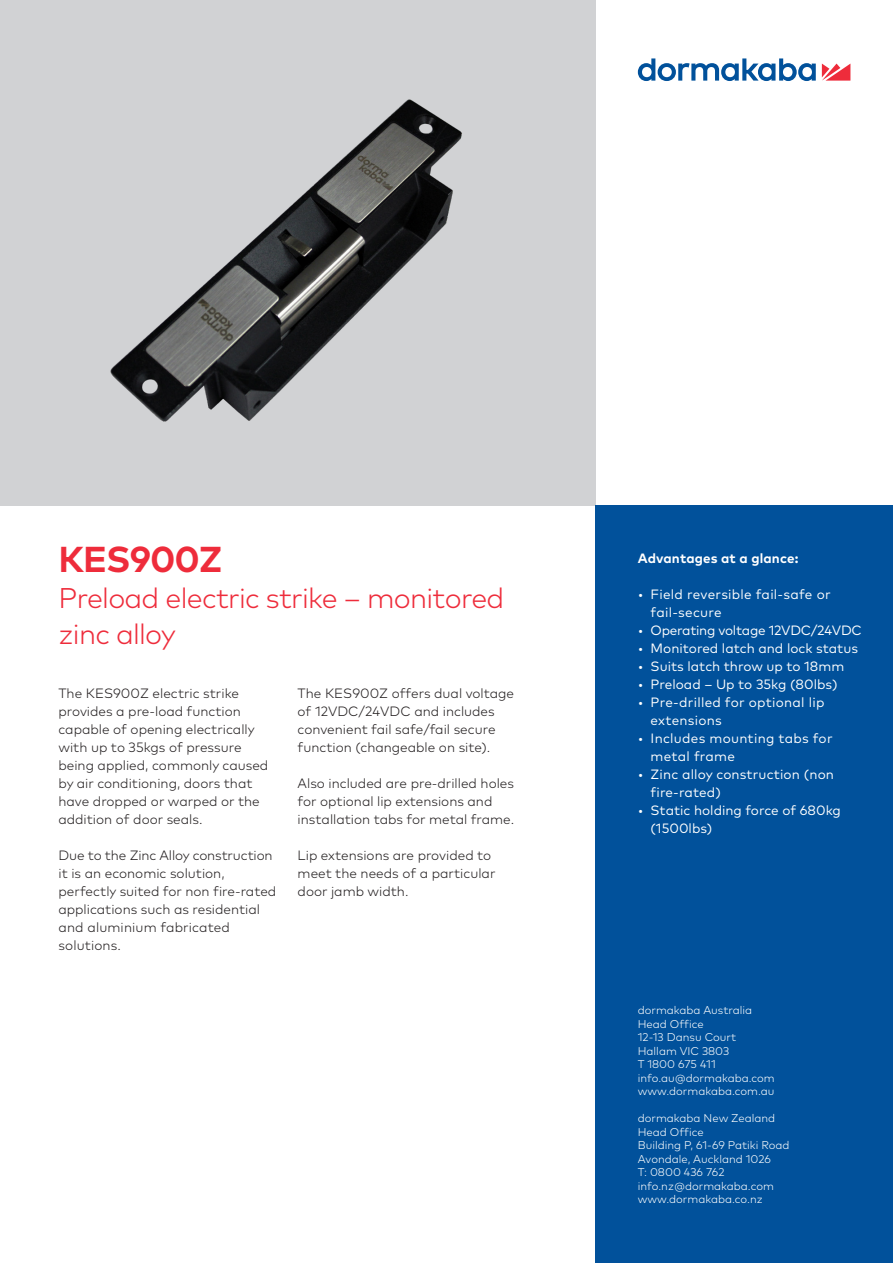
<style>
.page{position:relative;width:893px;height:1263px;background:#fff}
.page>*{position:absolute;margin:0;border:0;box-sizing:border-box;transform-origin:0 0}
.Subtitle_30pt_36pt{font:700 36px "Mark Pro";letter-spacing:-.025em;color:#ee2c3b}
.Subtitle_30pt_36pt-2{font:300 28.5px/36px "Mark Pro";letter-spacing:-.025em;color:#ee2c3b}
.Descriptor_light_bla{font:300 13.5px/18px "Mark Pro";color:#231f20}
.t1{font:13.5px/18px "Mark Pro";color:#fff}
.t2{font:13.5px/18px "Mark Pro";letter-spacing:.02em;color:#fff}
.t3{font:13.5px "Mark Pro";letter-spacing:-.02em;color:#fff}
.Descriptor_bold_ligh{font:700 13.5px "Mark Pro";letter-spacing:.01em;color:#fff}
._10_Address_9pt_Ital{font:300 11.25px "Mark Pro";color:#fff}
</style>
<div class="page">
<div style="left:0;top:0;width:595px;height:505px;background:#d1d2d4"></div>
<img style="left:110px;top:99px;width:352px;height:323px">
<svg style="left:822px;top:64px;width:28px;height:17px"></svg>
<svg style="left:638px;top:58px;width:178px;height:23px"></svg>
<div style="left:595px;top:505px;width:298px;height:758px;background:#01519b"></div>
<p class="Subtitle_30pt_36pt" style="left:58px;top:531px;width:165px">KES900Z</p>
<p class="Subtitle_30pt_36pt-2" style="left:58px;top:577px;width:447px">Preload electric strike – monitored zinc alloy</p>
<p class="Descriptor_light_bla" style="left:58px;top:683px;width:211px">The KES900Z electric strike provides a pre-load function capable of opening electrically with up to 35kgs of pressure being applied, commonly caused by air conditioning, doors that have dropped or warped or the addition of door seals.</p>
<p class="Descriptor_light_bla" style="left:58px;top:845px;width:216px">Due to the Zinc Alloy construction it is an economic solution,</p>
<p class="Descriptor_light_bla" style="left:58px;top:881px;width:219px">perfectly suited for non fire-rated applications such as residential and aluminium fabricated solutions.</p>
<p class="Descriptor_light_bla" style="left:298px;top:683px;width:218px">The KES900Z offers dual voltage of 12VDC/24VDC and includes convenient fail safe/fail secure function (changeable on site).</p>
<p class="Descriptor_light_bla" style="left:298px;top:773px;width:218px">Also included are pre-drilled holes for optional lip extensions and installation tabs for metal frame.</p>
<p class="Descriptor_light_bla" style="left:298px;top:845px;width:199px">Lip extensions are provided to meet the needs of a particular door jamb width.</p>
<p class="Descriptor_bold_ligh" style="left:638px;top:547px;width:162px">Advantages at a glance:</p>
<p class="t2" style="left:651px;top:584px;width:182px;text-indent:-13px">• Field reversible fail-safe or fail-secure</p>
<p class="t3" style="left:638px;top:620px;width:226px">• Operating voltage 12VDC/24VDC</p>
<p class="t1" style="left:638px;top:638px;width:222px">• Monitored latch and lock status</p>
<p class="t1" style="left:638px;top:656px;width:208px">• Suits latch throw up to 18mm</p>
<p class="t1" style="left:638px;top:674px;width:201px">• Preload – Up to 35kg (80lbs)</p>
<p class="t2" style="left:651px;top:692px;width:175px;text-indent:-13px">• Pre-drilled for optional lip extensions</p>
<p class="t2" style="left:651px;top:728px;width:184px;text-indent:-13px">• Includes mounting tabs for metal frame</p>
<p class="t1" style="left:651px;top:764px;width:185px;text-indent:-13px">• Zinc alloy construction (non fire-rated)</p>
<p class="t1" style="left:651px;top:800px;width:192px;text-indent:-13px">• Static holding force of 680kg (1500lbs)</p>
<p class="_10_Address_9pt_Ital" style="left:638px;top:1002px;width:116px">dormakaba Australia</p>
<p class="_10_Address_9pt_Ital" style="left:638px;top:1015px;width:67px">Head Office</p>
<p class="_10_Address_9pt_Ital" style="left:638px;top:1029px;width:100px">12-13 Dansu Court</p>
<p class="_10_Address_9pt_Ital" style="left:638px;top:1042px;width:93px">Hallam VIC 3803</p>
<p class="_10_Address_9pt_Ital" style="left:638px;top:1056px;width:80px">T 1800 675 411</p>
<p class="_10_Address_9pt_Ital" style="left:638px;top:1069px;width:138px">info.au@dormakaba.com</p>
<p class="_10_Address_9pt_Ital" style="left:638px;top:1083px;width:138px">www.dormakaba.com.au</p>
<p class="_10_Address_9pt_Ital" style="left:638px;top:1110px;width:139px">dormakaba New Zealand</p>
<p class="_10_Address_9pt_Ital" style="left:638px;top:1123px;width:67px">Head Office</p>
<p class="_10_Address_9pt_Ital" style="left:638px;top:1137px;width:153px">Building P, 61-69 Patiki Road</p>
<p class="_10_Address_9pt_Ital" style="left:638px;top:1150px;width:135px">Avondale, Auckland 1026</p>
<p class="_10_Address_9pt_Ital" style="left:638px;top:1164px;width:88px">T: 0800 436 762</p>
<p class="_10_Address_9pt_Ital" style="left:638px;top:1177px;width:138px">info.nz@dormakaba.com</p>
<p class="_10_Address_9pt_Ital" style="left:638px;top:1191px;width:126px">www.dormakaba.co.nz</p>
</div>
